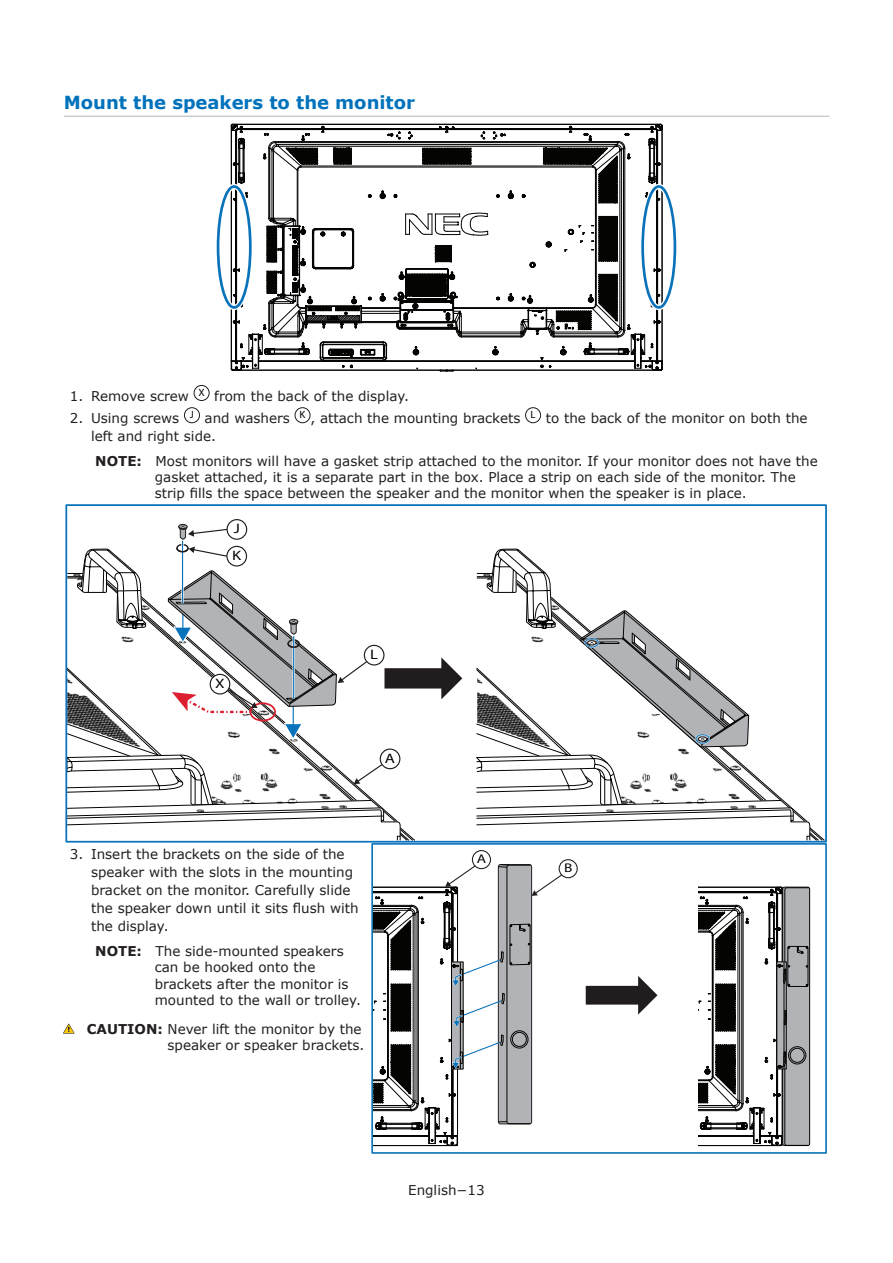
<style>
.page{position:relative;width:893px;height:1263px;background:#fff}
.page>*{position:absolute;margin:0;border:0;box-sizing:border-box;transform-origin:0 0}
.Head_3__line{font:700 18px "Verdana";color:#0072bc}
.t1{font:13.65px/26.7px "Myriad Pro";color:#040503;scale:1.21 1}
.t2{font:13.5px/16.2px "Verdana";color:#231f20}
.t3{font:12.6px "Myriad Pro";color:#040503;scale:1.21 1}
.t4{font:10.5px "Myriad Pro";color:#040503}
.s1{font-weight:700}
</style>
<div class="page">
<hr style="left:64px;top:116px;width:765px;height:1px;background:#b2b3b7">
<svg style="left:231px;top:124px;width:432px;height:248px"></svg>
<svg style="left:231px;top:139px;width:424px;height:232px"></svg>
<svg style="left:230px;top:181px;width:433px;height:132px"></svg>
<svg style="left:216px;top:184px;width:461px;height:126px"></svg>
<div style="left:194px;top:385px;width:16px;height:16px;border:1px solid #211d1e;border-radius:50%"></div>
<div style="left:184px;top:407px;width:16px;height:16px;border:1px solid #211d1e;border-radius:50%"></div>
<div style="left:295px;top:407px;width:15px;height:16px;border:1px solid #211d1e;border-radius:50%"></div>
<div style="left:525px;top:407px;width:16px;height:16px;border:1px solid #211d1e;border-radius:50%"></div>
<svg style="left:476px;top:548px;width:348px;height:291px"></svg>
<div style="left:178px;top:524px;width:9px;height:5px;border:1px solid #211d1e;border-radius:50%"></div>
<svg style="left:227px;top:520px;width:20px;height:19px"></svg>
<div style="left:227px;top:519px;width:20px;height:21px;border:1px solid #211d1e;border-radius:50%"></div>
<div style="left:384px;top:668px;width:60px;height:20px;background:#211d1e"></div>
<svg style="left:441px;top:657px;width:21px;height:42px"></svg>
<svg style="left:68px;top:525px;width:348px;height:314px"></svg>
<div style="left:584px;top:638px;width:15px;height:10px;border:1px solid #fff;border-radius:50%"></div>
<div style="left:585px;top:638px;width:14px;height:9px;border:1px solid #0872ba;border-radius:50%"></div>
<div style="left:695px;top:734px;width:15px;height:10px;border:1px solid #fff;border-radius:50%"></div>
<div style="left:696px;top:734px;width:14px;height:9px;border:1px solid #0872ba;border-radius:50%"></div>
<div style="left:65px;top:504px;width:762px;height:338px;border:2px solid #0872ba"></div>
<div style="left:782px;top:887px;width:28px;height:259px;border:1px solid #040503;border-radius:2px"></div>
<div style="left:559px;top:859px;width:19px;height:19px;border:1px solid #211d1e;border-radius:50%"></div>
<div style="left:472px;top:850px;width:19px;height:19px;border:1px solid #211d1e;border-radius:50%"></div>
<svg style="left:374px;top:864px;width:435px;height:282px"></svg>
<div style="left:371px;top:843px;width:456px;height:311px;border:2px solid #0872ba"></div>
<svg style="left:63px;top:1024px;width:12px;height:9px"></svg>
<p class="Head_3__line" style="left:64px;top:90px;width:353px">Mount the speakers to the monitor</p>
<p class="t2" style="left:70px;top:388px;width:121px">1. Remove screw</p>
<p class="t4" style="left:198px;top:386px;width:8px">X</p>
<p class="t2" style="left:214px;top:388px;width:196px">from the back of the display.</p>
<p class="t2" style="left:70px;top:410px;width:111px">2. Using screws</p>
<p class="t4" style="left:190px;top:408px;width:6px">J</p>
<p class="t2" style="left:205px;top:410px;width:87px">and washers</p>
<p class="t4" style="left:300px;top:408px;width:7px">K</p>
<p class="t2" style="left:310px;top:410px;width:211px">, attach the mounting brackets</p>
<p class="t4" style="left:530px;top:408px;width:7px">L</p>
<p class="t2" style="left:546px;top:410px;width:263px">to the back of the monitor on both the</p>
<p class="t2" style="left:91px;top:428px;width:126px">left and right side.</p>
<p class="t2" style="left:155px;top:453px;width:664px;text-indent:-60px"><span class="s1">NOTE:</span> Most monitors will have a gasket strip attached to the monitor. If your monitor does not have the gasket attached, it is a separate part in the box. Place a strip on each side of the monitor. The strip fills the space between the speaker and the monitor when the speaker is in place.</p>
<p class="t1" style="left:232px;top:515px;width:9px">J<br>K</p>
<p class="t1" style="left:215px;top:670px;width:9px">X</p>
<p class="t1" style="left:370px;top:641px;width:8px">L</p>
<p class="t1" style="left:385px;top:745px;width:10px">A</p>
<p class="t2" style="left:91px;top:845px;width:269px;line-height:18px;text-indent:-21px">3. Insert the brackets on the side of the speaker with the slots in the mounting bracket on the monitor. Carefully slide the speaker down until it sits flush with the display.</p>
<p class="t2" style="left:155px;top:943px;width:208px;text-indent:-60px"><span class="s1">NOTE:</span> The side-mounted speakers can be hooked onto the brackets after the monitor is mounted to the wall or trolley.</p>
<p class="t2" style="left:87px;top:1020px;width:279px;text-align:right"><span class="s1">CAUTION:</span> Never lift the monitor by the speaker or speaker brackets.</p>
<p class="t3" style="left:477px;top:851px;width:9px">A</p>
<p class="t2" style="left:408px;top:1181px;width:78px">English−13</p>
<p class="t3" style="left:564px;top:860px;width:8px">B</p>
</div>
